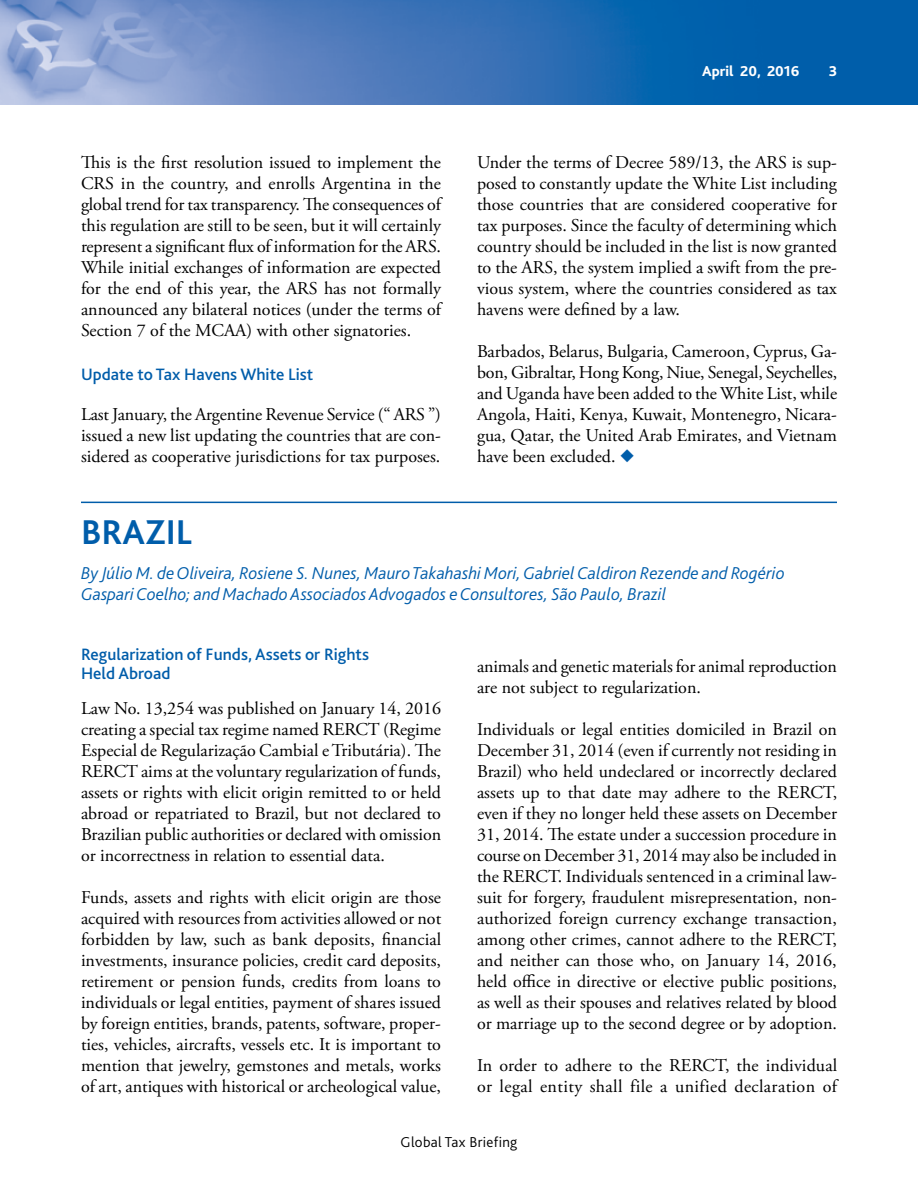
<style>
.page{position:relative;width:918px;height:1188px;background:#fff}
.page>*{position:absolute;margin:0;border:0;box-sizing:border-box;transform-origin:0 0}
.H1_A_i{font:700 36px "Bliss 2";color:#005daa}
.BODY_A{font:18px/21px "Adobe Garamond Pro";color:#000;text-align:justify}
.Byline_A{font:italic 300 18px/21.6px "Bliss 2";color:#005daa}
.BODY_A-2{font:18px/21px "Adobe Garamond Pro";letter-spacing:.02em;color:#000}
.H2_A{font:500 17.25px/19.5px "Bliss 2";color:#005daa}
.t1{font:300 15px "Bliss 2";letter-spacing:.02em;color:#000}
.t2{font:800 15px "Bliss 2";color:#fff}
.s1{color:#005daa}
</style>
<div class="page">
<img style="left:0;top:0;width:918px;height:105px">
<hr style="left:81px;top:502px;width:756px;height:1px;background:#005daa">
<p class="BODY_A" style="left:81px;top:152px;width:362px">This is the first resolution issued to implement the CRS in the country, and enrolls Argentina in the global trend for tax transparency. The consequences of this regulation are still to be seen, but it will certainly represent a significant flux of information for the ARS.<br>While initial exchanges of information are expected for the end of this year, the ARS has not formally announced any bilateral notices (under the terms of Section 7 of the MCAA) with other signatories.</p>
<p class="H2_A" style="left:81px;top:364px;width:234px">Update to Tax Havens White List</p>
<p class="BODY_A" style="left:81px;top:404px;width:362px">Last January, the Argentine Revenue Service (“ ARS ”) issued a new list updating the countries that are con&shy;sidered as cooperative jurisdictions for tax purposes.</p>
<p class="t2" style="left:702px;top:62px;width:99px">April 20, 2016</p>
<p class="t2" style="left:829px;top:62px;width:10px">3</p>
<p class="BODY_A" style="left:477px;top:152px;width:362px">Under the terms of Decree 589/13, the ARS is sup&shy;posed to constantly update the White List including those countries that are considered cooperative for tax purposes. Since the faculty of determining which country should be included in the list is now granted to the ARS, the system implied a swift from the pre&shy;vious system, where the countries considered as tax havens were defined by a law.</p>
<p class="BODY_A" style="left:477px;top:341px;width:362px">Barbados, Belarus, Bulgaria, Cameroon, Cyprus, Ga&shy;bon, Gibraltar, Hong Kong, Niue, Senegal, Seychelles, and Uganda have been added to the White List, while Angola, Haiti, Kenya, Kuwait, Montenegro, Nicara&shy;gua, Qatar, the United Arab Emirates, and Vietnam have been excluded. <span class="s1">◆</span></p>
<p class="H1_A_i" style="left:81px;top:509px;width:113px">BRAZIL</p>
<p class="Byline_A" style="left:81px;top:561px;width:705px">By Júlio M. de Oliveira, Rosiene S. Nunes, Mauro Takahashi Mori, Gabriel Caldiron Rezende and Rogério<br>Gaspari Coelho; and Machado Associados Advogados e Consultores, São Paulo, Brazil</p>
<p class="H2_A" style="left:81px;top:644px;width:290px">Regularization of Funds, Assets or Rights<br>Held Abroad</p>
<p class="BODY_A" style="left:81px;top:698px;width:362px">Law No. 13,254 was published on January 14, 2016 creating a special tax regime named RERCT (Regime Especial de Regularização Cambial e Tributária). The RERCT aims at the voluntary regularization of funds, assets or rights with elicit origin remitted to or held abroad or repatriated to Brazil, but not declared to Brazilian public authorities or declared with omission or incorrectness in relation to essential data.</p>
<p class="BODY_A" style="left:81px;top:887px;width:362px">Funds, assets and rights with elicit origin are those acquired with resources from activities allowed or not forbidden by law, such as bank deposits, financial investments, insurance policies, credit card deposits, retirement or pension funds, credits from loans to individuals or legal entities, payment of shares issued by foreign entities, brands, patents, software, proper&shy;ties, vehicles, aircrafts, vessels etc. It is important to mention that jewelry, gemstones and metals, works of art, antiques with historical or archeological value,</p>
<p class="BODY_A" style="left:477px;top:656px;width:361px">animals and genetic materials for animal reproduction are not subject to regularization.</p>
<p class="BODY_A" style="left:477px;top:719px;width:362px">Individuals or legal entities domiciled in Brazil on December 31, 2014 (even if currently not residing in Brazil) who held undeclared or incorrectly declared assets up to that date may adhere to the RERCT, even if they no longer held these assets on December 31, 2014. The estate under a succession procedure in course on December 31, 2014 may also be included in the RERCT. Individuals sentenced in a criminal law&shy;suit for forgery, fraudulent misrepresentation, non&shy;authorized foreign currency exchange transaction, among other crimes, cannot adhere to the RERCT, and neither can those who, on January 14, 2016, held office in directive or elective public positions, as well as their spouses and relatives related by blood or marriage up to the second degree or by adoption.</p>
<p class="BODY_A-2" style="left:477px;top:1055px;width:362px">In order to adhere to the RERCT, the individual or legal entity shall file a unified declaration of</p>
<p class="t1" style="left:401px;top:1133px;width:118px">Global Tax Briefing</p>
</div>
